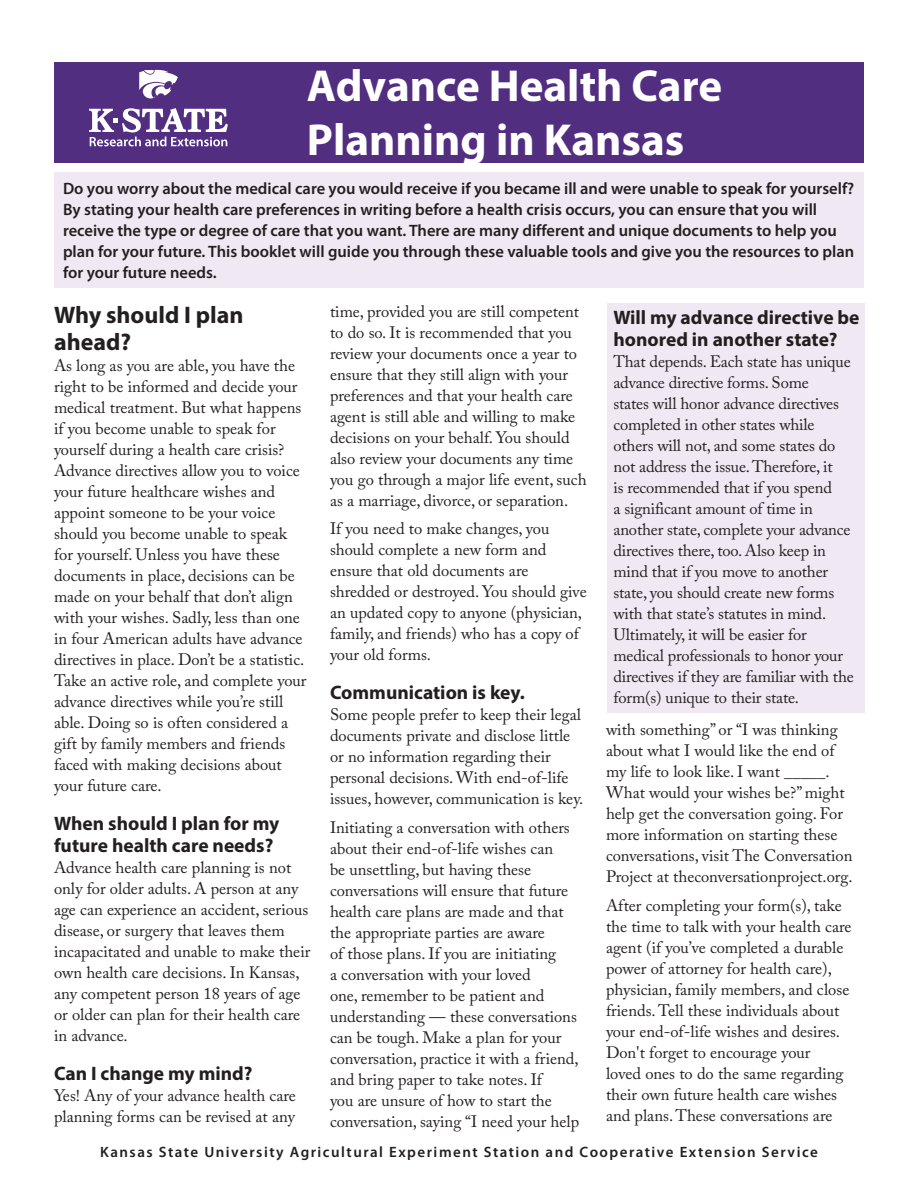
<style>
.page{position:relative;width:918px;height:1188px;background:#fff}
.page>*{position:absolute;margin:0;border:0;box-sizing:border-box;transform-origin:0 0}
.No_Spacing{font:700 45px/54px "Myriad Pro";color:#fff}
.Heads{font:700 24px/27px "Myriad Pro";color:#231f20}
.Subheads{font:700 19.5px/22.5px "Myriad Pro";color:#231f20}
.Body_text{font:16.5px/21px "Adobe Caslon Pro";color:#231f20}
.Intro_paragraph{font:600 16.5px/21px "Myriad Pro";color:#231f20}
.t1{font:600 15px "Myriad Pro";letter-spacing:.1em;color:#231f20}
</style>
<div class="page">
<div style="left:54px;top:62px;width:810px;height:100px;background:#522e81"></div>
<div style="left:54px;top:173px;width:810px;height:115px;background:#f0e8f2"></div>
<svg style="left:89px;top:108px;width:139px;height:38px"></svg>
<svg style="left:139px;top:70px;width:39px;height:29px"></svg>
<div style="left:608px;top:303px;width:258px;height:410px;background:#f0e8f2"></div>
<p class="No_Spacing" style="left:307px;top:57px;width:417px">Advance Health Care<br>Planning in Kansas</p>
<p class="Intro_paragraph" style="left:63px;top:178px;width:793px">Do you worry about the medical care you would receive if you became ill and were unable to speak for yourself?<br>By stating your health care preferences in writing before a health crisis occurs, you can ensure that you will receive the type or degree of care that you want. There are many different and unique documents to help you plan for your future. This booklet will guide you through these valuable tools and give you the resources to plan for your future needs.</p>
<p class="Heads" style="left:54px;top:300px;width:191px">Why should I plan ahead?</p>
<p class="Body_text" style="left:54px;top:354px;width:254px">As long as you are able, you have the right to be informed and decide your medical treatment. But what happens if you become unable to speak for yourself during a health care crisis?<br>Advance directives allow you to voice your future healthcare wishes and appoint someone to be your voice should you become unable to speak for yourself. Unless you have these documents in place, decisions can be made on your behalf that don’t align with your wishes. Sadly, less than one in four American adults have advance directives in place. Don’t be a statistic.<br>Take an active role, and complete your advance directives while you’re still able. Doing so is often considered a gift by family members and friends faced with making decisions about your future care.</p>
<p class="Subheads" style="left:54px;top:811px;width:227px">When should I plan for my future health care needs?</p>
<p class="Body_text" style="left:54px;top:857px;width:258px">Advance health care planning is not only for older adults. A person at any age can experience an accident, serious disease, or surgery that leaves them incapacitated and unable to make their own health care decisions. In Kansas, any competent person 18 years of age or older can plan for their health care in advance.</p>
<p class="Subheads" style="left:54px;top:1062px;width:200px">Can I change my mind?</p>
<p class="Body_text" style="left:54px;top:1085px;width:243px">Yes! Any of your advance health care planning forms can be revised at any</p>
<p class="Body_text" style="left:330px;top:301px;width:258px">time, provided you are still competent to do so. It is recommended that you review your documents once a year to ensure that they still align with your preferences and that your health care agent is still able and willing to make decisions on your behalf. You should also review your documents any time you go through a major life event, such as a marriage, divorce, or separation.</p>
<p class="Body_text" style="left:330px;top:518px;width:258px">If you need to make changes, you should complete a new form and ensure that old documents are shredded or destroyed. You should give an updated copy to anyone (physician, family, and friends) who has a copy of your old forms.</p>
<p class="Subheads" style="left:330px;top:681px;width:196px">Communication is key.</p>
<p class="Body_text" style="left:330px;top:704px;width:255px">Some people prefer to keep their legal documents private and disclose little or no information regarding their personal decisions. With end-of-life issues, however, communication is key.</p>
<p class="Body_text" style="left:330px;top:817px;width:251px">Initiating a conversation with others about their end-of-life wishes can<br>be unsettling, but having these conversations will ensure that future health care plans are made and that the appropriate parties are aware<br>of those plans. If you are initiating<br>a conversation with your loved<br>one, remember to be patient and understanding — these conversations can be tough. Make a plan for your conversation, practice it with a friend, and bring paper to take notes. If<br>you are unsure of how to start the conversation, saying “I need your help</p>
<p class="Subheads" style="left:614px;top:305px;width:248px">Will my advance directive be honored in another state?</p>
<p class="Body_text" style="left:614px;top:351px;width:242px">That depends. Each state has unique advance directive forms. Some<br>states will honor advance directives completed in other states while others will not, and some states do not address the issue. Therefore, it<br>is recommended that if you spend<br>a significant amount of time in another state, complete your advance directives there, too. Also keep in mind that if you move to another state, you should create new forms with that state’s statutes in mind.<br>Ultimately, it will be easier for medical professionals to honor your directives if they are familiar with the form(s) unique to their state.</p>
<p class="Body_text" style="left:606px;top:719px;width:248px">with something” or “I was thinking about what I would like the end of my life to look like. I want _____.<br>What would your wishes be?” might help get the conversation going. For more information on starting these conversations, visit The Conversation Project at theconversationproject.org.</p>
<p class="Body_text" style="left:606px;top:895px;width:247px">After completing your form(s), take the time to talk with your health care agent (if you’ve completed a durable power of attorney for health care), physician, family members, and close friends. Tell these individuals about your end-of-life wishes and desires.<br>Don't forget to encourage your<br>loved ones to do the same regarding their own future health care wishes and plans. These conversations are</p>
<p class="t1" style="left:100px;top:1143px;width:719px">Kansas State University Agricultural Experiment Station and Cooperative Extension Service</p>
</div>
